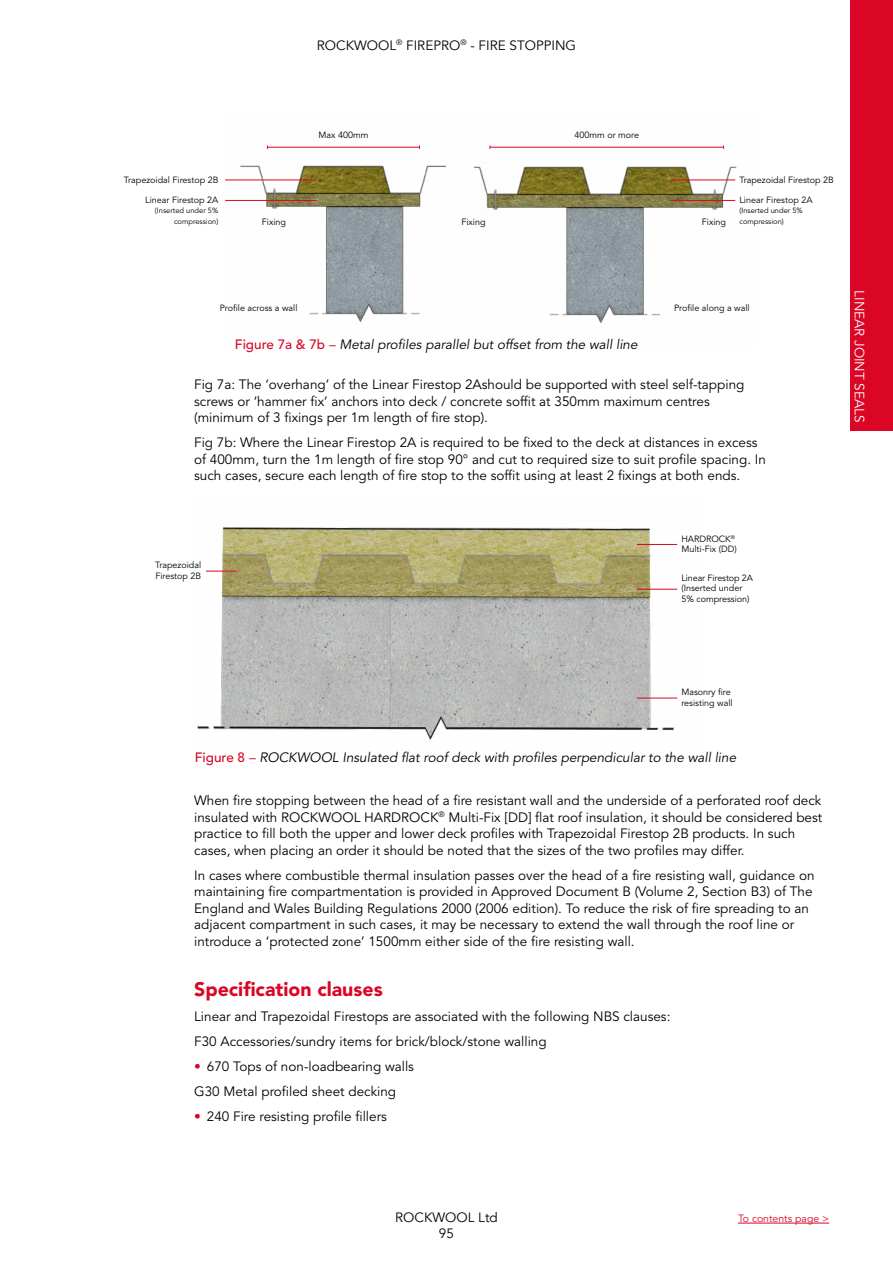
<style>
.page{position:relative;width:893px;height:1263px;background:#fff}
.page>*{position:absolute;margin:0;border:0;box-sizing:border-box;transform-origin:0 0}
.t1{font:900 19.5px "Avenir LT Std";color:#db0626}
.t2{font:13.5px/16.5px "Avenir LT Std";color:#000}
.t3{font:italic 13.5px "Avenir LT Std";color:#000}
.t4{font:13.5px/16.2px "Avenir";color:#000;text-align:center}
.t5{font:13.5px "Avenir";color:#fff}
.t6{font:10.5px "Avenir LT Std";color:#db0626}
.t7{font:9px/10.5px "Avenir LT Std";color:#000}
.t8{font:7.5px/10.5px "Avenir LT Std";color:#000;text-align:right}
.s1{font-weight:500;font-style:normal;color:#db0626}
.s2{color:#db0626}
.s3{font-weight:900;color:#db0626}
</style>
<div class="page">
<hr style="left:738px;top:1223px;width:91px;height:1px;background:#db0626">
<img style="left:225px;top:145px;width:222px;height:178px">
<img style="left:474px;top:145px;width:263px;height:178px">
<hr style="left:225px;top:180px;width:91px;height:1px;background:#db0626">
<hr style="left:671px;top:180px;width:64px;height:1px;background:#db0626">
<hr style="left:225px;top:200px;width:91px;height:1px;background:#db0626">
<hr style="left:671px;top:200px;width:64px;height:1px;background:#db0626">
<img style="left:197px;top:527px;width:481px;height:213px">
<hr style="left:267px;top:147px;width:153px;height:1px;background:#db0626">
<hr style="left:490px;top:147px;width:234px;height:1px;background:#db0626">
<hr style="left:195px;top:571px;width:41px;height:1px;background:#db0626">
<hr style="left:637px;top:544px;width:40px;height:1px;background:#db0626">
<hr style="left:637px;top:589px;width:40px;height:1px;background:#db0626">
<hr style="left:637px;top:698px;width:40px;height:1px;background:#db0626">
<div style="left:146px;top:557px;width:60px;height:28px;background:#fff"></div>
<div style="left:850px;top:0;width:43px;height:431px;background:#db0626"></div>
<p class="t4" style="left:317px;top:37px;width:261px">ROCKWOOL<sup>®</sup> FIREPRO<sup>®</sup> - FIRE STOPPING</p>
<p class="t7" style="left:319px;top:130px;width:51px">Max 400mm</p>
<p class="t7" style="left:574px;top:130px;width:66px">400mm or more</p>
<p class="t7" style="left:124px;top:175px;width:96px">Trapezoidal Firestop 2B</p>
<p class="t7" style="left:739px;top:175px;width:96px">Trapezoidal Firestop 2B</p>
<p class="t7" style="left:145px;top:194px;width:75px">Linear Firestop 2A</p>
<p class="t8" style="left:155px;top:205px;width:65px">(Inserted under 5% compression)</p>
<p class="t7" style="left:739px;top:194px;width:75px">Linear Firestop 2A</p>
<p class="t8" style="left:739px;top:205px;width:65px;text-align:left">(Inserted under 5% compression)</p>
<p class="t7" style="left:262px;top:217px;width:26px">Fixing</p>
<p class="t7" style="left:461px;top:217px;width:26px">Fixing</p>
<p class="t7" style="left:702px;top:217px;width:26px">Fixing</p>
<p class="t7" style="left:220px;top:303px;width:79px">Profile across a wall</p>
<p class="t3" style="left:235px;top:336px;width:404px"><span class="s1">Figure 7a &amp; 7b</span> <span class="s2">–</span> Metal profiles parallel but offset from the wall line</p>
<p class="t7" style="left:674px;top:303px;width:77px">Profile along a wall</p>
<p class="t2" style="left:194px;top:377px;width:552px">Fig 7a: The ‘overhang’ of the Linear Firestop 2Ashould be supported with steel self-tapping screws or ‘hammer fix’ anchors into deck / concrete soffit at 350mm maximum centres (minimum of 3 fixings per 1m length of fire stop).</p>
<p class="t2" style="left:194px;top:435px;width:573px">Fig 7b: Where the Linear Firestop 2A is required to be fixed to the deck at distances in excess of 400mm, turn the 1m length of fire stop 90° and cut to required size to suit profile spacing. In such cases, secure each length of fire stop to the soffit using at least 2 fixings at both ends.</p>
<p class="t7" style="left:155px;top:560px;width:48px">Trapezoidal<br>Firestop 2B</p>
<p class="t7" style="left:681px;top:534px;width:57px">HARDROCK<sup>®<br></sup>Multi-Fix (DD)</p>
<p class="t7" style="left:681px;top:573px;width:73px">Linear Firestop 2A (Inserted under<br>5% compression)</p>
<p class="t5" style="left:867px;top:290px;width:134px;rotate:90deg">LINEAR JOINT SEALS</p>
<p class="t7" style="left:681px;top:687px;width:53px">Masonry fire resisting wall</p>
<p class="t3" style="left:195px;top:750px;width:543px"><span class="s1">Figure 8</span> <span class="s2">–</span> ROCKWOOL Insulated flat roof deck with profiles perpendicular to the wall line</p>
<p class="t2" style="left:194px;top:793px;width:630px">When fire stopping between the head of a fire resistant wall and the underside of a perforated roof deck insulated with ROCKWOOL HARDROCK<sup>®</sup> Multi-Fix [DD] flat roof insulation, it should be considered best practice to fill both the upper and lower deck profiles with Trapezoidal Firestop 2B products. In such cases, when placing an order it should be noted that the sizes of the two profiles may differ.</p>
<p class="t2" style="left:194px;top:867px;width:622px">In cases where combustible thermal insulation passes over the head of a fire resisting wall, guidance on maintaining fire compartmentation is provided in Approved Document B (Volume 2, Section B3) of The England and Wales Building Regulations 2000 (2006 edition). To reduce the risk of fire spreading to an adjacent compartment in such cases, it may be necessary to extend the wall through the roof line or introduce a ‘protected zone’ 1500mm either side of the fire resisting wall.</p>
<h1 class="t1" style="left:194px;top:977px;width:190px">Specification clauses</h1>
<p class="t2" style="left:194px;top:1004px;width:478px;line-height:25px">Linear and Trapezoidal Firestops are associated with the following NBS clauses:<br>F30 Accessories/sundry items for brick/block/stone walling</p>
<p class="t2" style="left:194px;top:1054px;width:221px;line-height:25px"><span class="s3">•</span> 670 Tops of non-loadbearing walls<br>G30 Metal profiled sheet decking</p>
<p class="t2" style="left:194px;top:1108px;width:194px"><span class="s3">•</span> 240 Fire resisting profile fillers</p>
<p class="t4" style="left:395px;top:1209px;width:104px">ROCKWOOL Ltd<br>95</p>
<p class="t6" style="left:738px;top:1212px;width:93px">To contents page &gt;</p>
</div>
